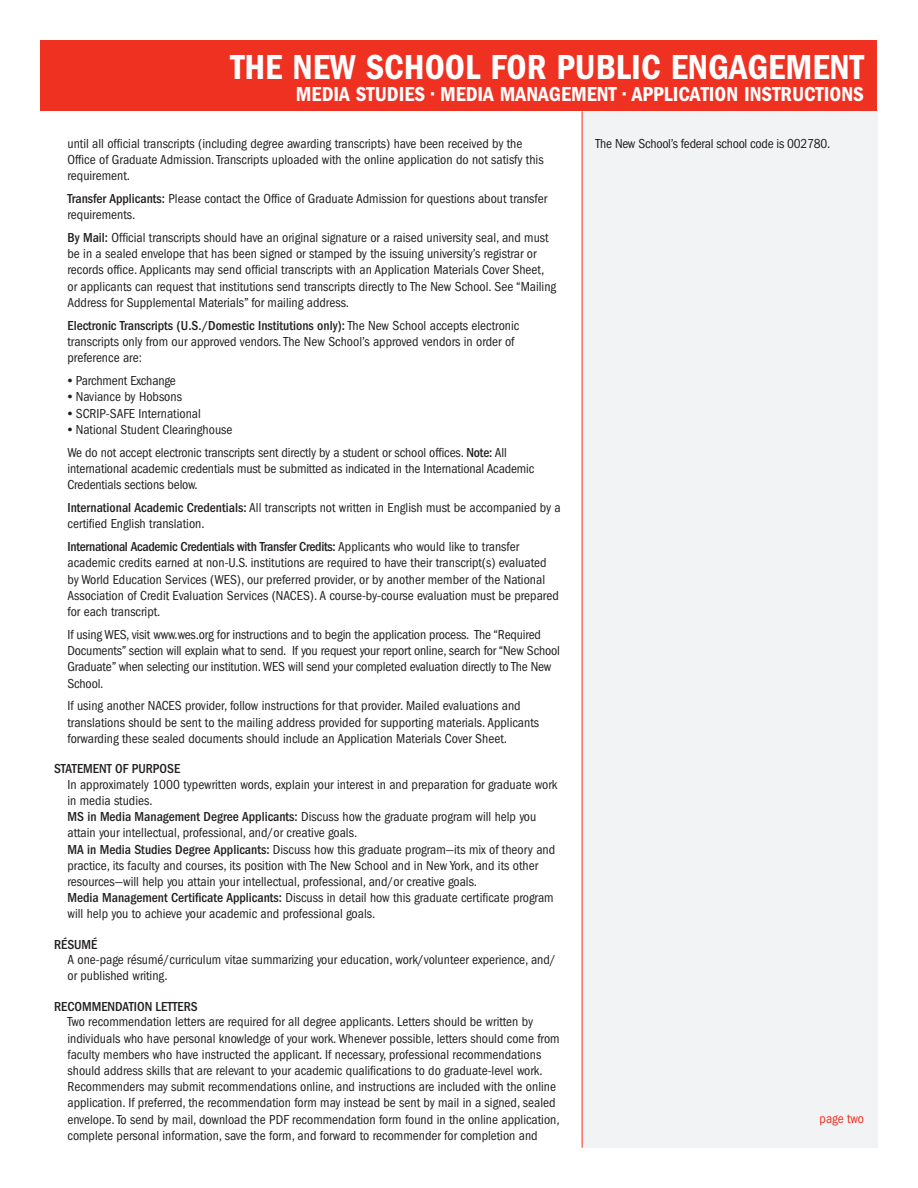
<style>
.page{position:relative;width:918px;height:1188px;background:#fff}
.page>*{position:absolute;margin:0;border:0;box-sizing:border-box;transform-origin:0 0}
.Eurostile_bold_Conde{font:36px "ITC Franklin Gothic Std Dm Cd";color:#fff}
.Eurostile_bold_Conde-2{font:21px "ITC Franklin Gothic Std Dm Cd";color:#fff}
.Bullet_Style_1{font:condensed 13.5px/16.2px "ITC Franklin Gothic Std";color:#231f20}
.Bullet_Style_1-2{font:500 condensed 13.5px "ITC Franklin Gothic Std";color:#231f20}
.Bullet_Style_1-3{font:condensed 13.5px "ITC Franklin Gothic Std";letter-spacing:-.02em;color:#231f20}
.t1{font:condensed 13.5px "ITC Franklin Gothic Std";color:#ef3122}
.s1{font-weight:500}
.s2{font-family:"Adobe Garamond Pro";font-stretch:normal}
</style>
<div class="page">
<div style="left:582px;top:111px;width:296px;height:1037px;background:#f2f3f4"></div>
<div style="left:40px;top:40px;width:837px;height:71px;background:#ef3122"></div>
<hr style="left:582px;top:111px;width:1px;height:1037px;background:#ef3122">
<p class="Eurostile_bold_Conde" style="left:230px;top:46px;width:635px">THE NEW SCHOOL FOR PUBLIC ENGAGEMENT</p>
<p class="Eurostile_bold_Conde-2" style="left:296px;top:82px;width:570px">MEDIA STUDIES • MEDIA MANAGEMENT • APPLICATION INSTRUCTIONS</p>
<p class="Bullet_Style_1" style="left:68px;top:135px;width:478px">until all official transcripts (including degree awarding transcripts) have been received by the<br>Office of Graduate Admission. Transcripts uploaded with the online application do not satisfy this requirement.</p>
<p class="Bullet_Style_1" style="left:68px;top:190px;width:481px"><span class="s1">Transfer Applicants:</span> Please contact the Office of Graduate Admission for questions about transfer requirements.</p>
<p class="Bullet_Style_1" style="left:68px;top:230px;width:490px"><span class="s1">By Mail:</span> Official transcripts should have an original signature or a raised university seal, and must be in a sealed envelope that has been signed or stamped by the issuing university’s registrar or records office. Applicants may send official transcripts with an Application Materials Cover Sheet, or applicants can request that institutions send transcripts directly to The New School. See “Mailing Address for Supplemental Materials” for mailing address.</p>
<p class="Bullet_Style_1" style="left:68px;top:317px;width:453px"><span class="s1">Electronic Transcripts (U.S./Domestic Institutions only):</span> The New School accepts electronic transcripts only from our approved vendors. The New School’s approved vendors in order of preference are:</p>
<p class="Bullet_Style_1" style="left:68px;top:373px;width:110px"><span class="s2">•</span> Parchment Exchange</p>
<p class="Bullet_Style_1" style="left:68px;top:389px;width:116px"><span class="s2">•</span> Naviance by Hobsons</p>
<p class="Bullet_Style_1" style="left:68px;top:405px;width:135px"><span class="s2">•</span> SCRIP-SAFE International</p>
<p class="Bullet_Style_1" style="left:68px;top:421px;width:166px"><span class="s2">•</span> National Student Clearinghouse</p>
<p class="Bullet_Style_1" style="left:68px;top:444px;width:468px">We do not accept electronic transcripts sent directly by a student or school offices. <span class="s1">Note:</span> All international academic credentials must be submitted as indicated in the International Academic<br>Credentials sections below.</p>
<p class="Bullet_Style_1" style="left:68px;top:500px;width:495px"><span class="s1">International Academic Credentials:</span> All transcripts not written in English must be accompanied by a certified English translation.</p>
<p class="Bullet_Style_1" style="left:68px;top:539px;width:493px"><span class="s1">International Academic Credentials with Transfer Credits:</span> Applicants who would like to transfer academic credits earned at non-U.S. institutions are required to have their transcript(s) evaluated by World Education Services (WES), our preferred provider, or by another member of the National Association of Credit Evaluation Services (NACES). A course-by-course evaluation must be prepared for each transcript.</p>
<p class="Bullet_Style_1" style="left:68px;top:626px;width:494px">If using WES, visit www.wes.org for instructions and to begin the application process. The “Required Documents” section will explain what to send. If you request your report online, search for “New School Graduate” when selecting our institution. WES will send your completed evaluation directly to The New School.</p>
<p class="Bullet_Style_1" style="left:68px;top:698px;width:473px">If using another NACES provider, follow instructions for that provider. Mailed evaluations and translations should be sent to the mailing address provided for supporting materials. Applicants forwarding these sealed documents should include an Application Materials Cover Sheet.</p>
<p class="Bullet_Style_1-2" style="left:54px;top:761px;width:128px">STATEMENT OF PURPOSE</p>
<p class="Bullet_Style_1" style="left:68px;top:776px;width:491px">In approximately 1000 typewritten words, explain your interest in and preparation for graduate work in media studies.<br><span class="s1">MS in Media Management Degree Applicants:</span> Discuss how the graduate program will help you attain your intellectual, professional, and/or creative goals.<br><span class="s1">MA in Media Studies Degree Applicants:</span> Discuss how this graduate program—its mix of theory and practice, its faculty and courses, its position with The New School and in New York, and its other resources—will help you attain your intellectual, professional, and/or creative goals.<br><span class="s1">Media Management Certificate Applicants:</span> Discuss in detail how this graduate certificate program will help you to achieve your academic and professional goals.</p>
<p class="Bullet_Style_1-2" style="left:54px;top:937px;width:45px">RÉSUMÉ</p>
<p class="Bullet_Style_1" style="left:68px;top:952px;width:490px">A one-page résumé/curriculum vitae summarizing your education, work/volunteer experience, and/ or published writing.</p>
<p class="Bullet_Style_1-2" style="left:54px;top:999px;width:145px">RECOMMENDATION LETTERS</p>
<p class="Bullet_Style_1" style="left:68px;top:1014px;width:494px">Two recommendation letters are required for all degree applicants. Letters should be written by individuals who have personal knowledge of your work. Whenever possible, letters should come from faculty members who have instructed the applicant. If necessary, professional recommendations should address skills that are relevant to your academic qualifications to do graduate-level work.<br>Recommenders may submit recommendations online, and instructions are included with the online application. If preferred, the recommendation form may instead be sent by mail in a signed, sealed envelope. To send by mail, download the PDF recommendation form found in the online application, complete personal information, save the form, and forward to recommender for completion and</p>
<p class="Bullet_Style_1-3" style="left:596px;top:135px;width:236px">The New School’s federal school code is 002780.</p>
<p class="t1" style="left:820px;top:1111px;width:46px">page two</p>
</div>
